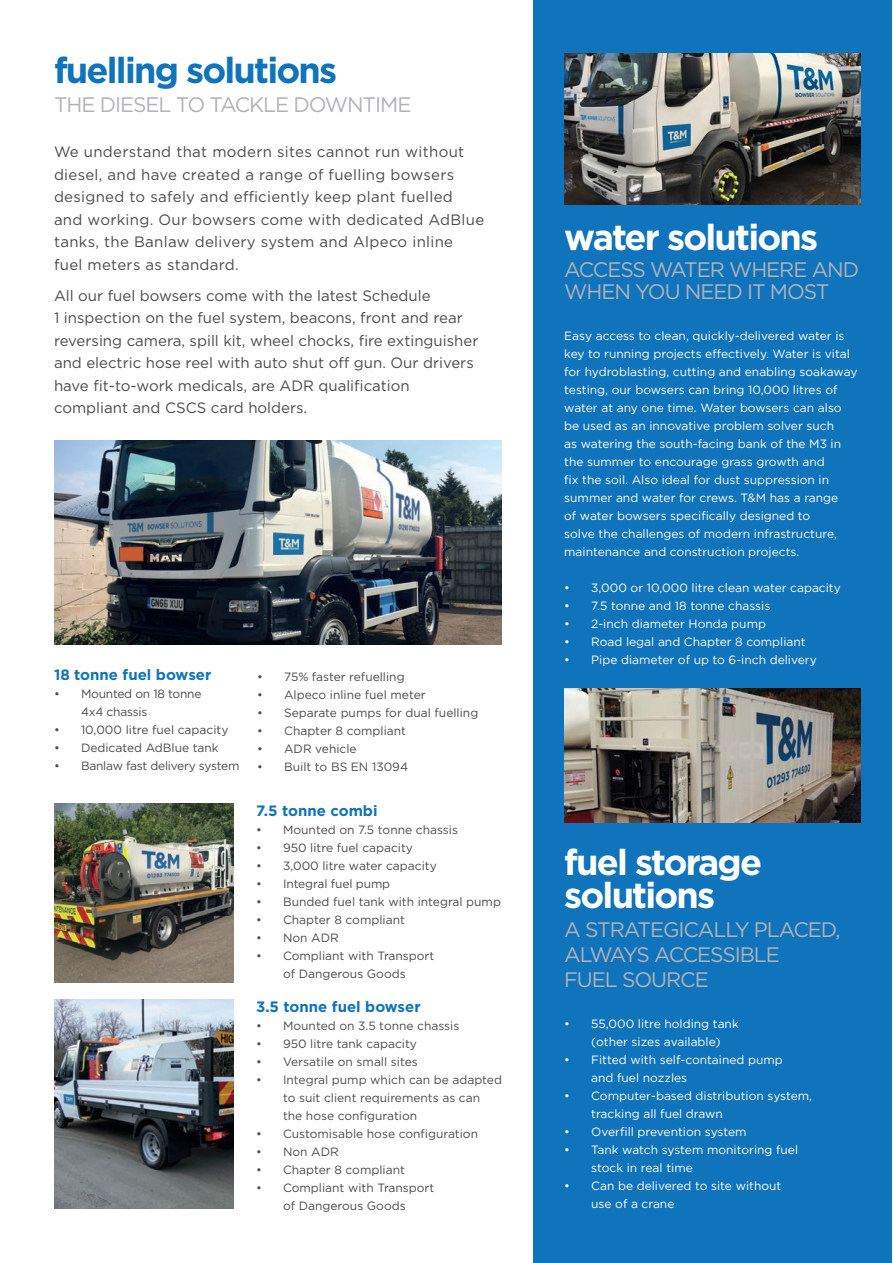
<style>
.page{position:relative;width:893px;height:1263px;background:#fff}
.page>*{position:absolute;margin:0;border:0;box-sizing:border-box;transform-origin:0 0}
.t1{font:700 36px/33px "Gotham";letter-spacing:-.05em;color:#fff}
.t2{font:700 36px "Gotham";letter-spacing:-.05em;color:#1074bc}
.t3{font:21px/25.2px "Gotham";letter-spacing:-.05em;color:#b2b3b7}
.t4{font:15px/22.5px "Gotham";color:#4b4c4d}
.t5{font:15px/22.5px "Gotham";letter-spacing:.02em;color:#4b4c4d}
.t6{font:700 15px "Gotham";color:#1074bc}
.t7{font:12px/18px "Gotham";color:#fff}
.t8{font:12px/18px "Gotham";color:#4b4c4d;text-align:center}
.t9{font:12px/18px "Gotham";letter-spacing:-.02em;color:#4b4c4d}
</style>
<div class="page">
<div style="left:534px;top:0;width:358px;height:1263px;background:#1074bc"></div>
<img style="left:55px;top:999px;width:179px;height:210px">
<img style="left:55px;top:441px;width:447px;height:203px">
<img style="left:564px;top:688px;width:297px;height:134px">
<img style="left:54px;top:804px;width:179px;height:178px">
<img style="left:564px;top:54px;width:297px;height:151px">
<p class="t2" style="left:54px;top:46px;width:285px">fuelling solutions</p>
<p class="t3" style="left:54px;top:92px;width:359px">THE DIESEL TO TACKLE DOWNTIME</p>
<p class="t5" style="left:54px;top:140px;width:432px">We understand that modern sites cannot run without diesel, and have created a range of fuelling bowsers designed to safely and efficiently keep plant fuelled and working. Our bowsers come with dedicated AdBlue tanks, the Banlaw delivery system and Alpeco inline fuel meters as standard.</p>
<p class="t4" style="left:54px;top:284px;width:426px">All our fuel bowsers come with the latest Schedule<br>1 inspection on the fuel system, beacons, front and rear reversing camera, spill kit, wheel chocks, fire extinguisher and electric hose reel with auto shut off gun. Our drivers have fit-to-work medicals, are ADR qualification compliant and CSCS card holders.</p>
<p class="t6" style="left:54px;top:665px;width:159px">18 tonne fuel bowser</p>
<p class="t9" style="left:81px;top:684px;width:122px;text-indent:-27px">• Mounted on 18 tonne<br>4x4 chassis</p>
<p class="t8" style="left:54px;top:720px;width:176px">• 10,000 litre fuel capacity</p>
<p class="t8" style="left:54px;top:738px;width:166px">• Dedicated AdBlue tank</p>
<p class="t9" style="left:54px;top:756px;width:187px">• Banlaw fast delivery system</p>
<p class="t8" style="left:257px;top:667px;width:149px">• 75% faster refuelling</p>
<p class="t8" style="left:257px;top:685px;width:170px">• Alpeco inline fuel meter</p>
<p class="t8" style="left:257px;top:703px;width:223px">• Separate pumps for dual fuelling</p>
<p class="t8" style="left:257px;top:721px;width:150px">• Chapter 8 compliant</p>
<p class="t8" style="left:257px;top:739px;width:101px">• ADR vehicle</p>
<p class="t8" style="left:257px;top:757px;width:152px">• Built to BS EN 13094</p>
<p class="t6" style="left:256px;top:801px;width:123px">7.5 tonne combi</p>
<p class="t8" style="left:256px;top:820px;width:203px">• Mounted on 7.5 tonne chassis</p>
<p class="t8" style="left:256px;top:838px;width:159px">• 950 litre fuel capacity</p>
<p class="t8" style="left:256px;top:856px;width:182px">• 3,000 litre water capacity</p>
<p class="t8" style="left:256px;top:874px;width:136px">• Integral fuel pump</p>
<p class="t8" style="left:256px;top:892px;width:246px">• Bunded fuel tank with integral pump</p>
<p class="t8" style="left:256px;top:910px;width:150px">• Chapter 8 compliant</p>
<p class="t8" style="left:256px;top:928px;width:84px">• Non ADR</p>
<p class="t8" style="left:256px;top:946px;width:180px">• Compliant with Transport of Dangerous Goods</p>
<p class="t6" style="left:256px;top:996px;width:166px">3.5 tonne fuel bowser</p>
<p class="t8" style="left:256px;top:1016px;width:205px">• Mounted on 3.5 tonne chassis</p>
<p class="t8" style="left:256px;top:1034px;width:162px">• 950 litre tank capacity</p>
<p class="t8" style="left:256px;top:1052px;width:163px">• Versatile on small sites</p>
<p class="t8" style="left:283px;top:1070px;width:220px;text-align:left;text-indent:-27px">• Integral pump which can be adapted to suit client requirements as can the hose configuration</p>
<p class="t8" style="left:256px;top:1124px;width:224px">• Customisable hose configuration</p>
<p class="t8" style="left:256px;top:1142px;width:84px">• Non ADR</p>
<p class="t8" style="left:256px;top:1160px;width:150px">• Chapter 8 compliant</p>
<p class="t8" style="left:256px;top:1178px;width:180px">• Compliant with Transport of Dangerous Goods</p>
<p class="t1" style="left:564px;top:221px;width:256px">water solutions</p>
<p class="t3" style="left:564px;top:258px;width:296px;line-height:22.5px">ACCESS WATER WHERE AND<br>WHEN YOU NEED IT MOST</p>
<p class="t7" style="left:564px;top:326px;width:295px">Easy access to clean, quickly-delivered water is key to running projects effectively. Water is vital for hydroblasting, cutting and enabling soakaway testing, our bowsers can bring 10,000 litres of water at any one time. Water bowsers can also be used as an innovative problem solver such<br>as watering the south-facing bank of the M3 in the summer to encourage grass growth and<br>fix the soil. Also ideal for dust suppression in summer and water for crews. T&amp;M has a range<br>of water bowsers specifically designed to<br>solve the challenges of modern infrastructure, maintenance and construction projects.</p>
<p class="t7" style="left:564px;top:578px;width:278px">• 3,000 or 10,000 litre clean water capacity</p>
<p class="t7" style="left:564px;top:596px;width:208px">• 7.5 tonne and 18 tonne chassis</p>
<p class="t7" style="left:564px;top:614px;width:203px">• 2-inch diameter Honda pump</p>
<p class="t7" style="left:564px;top:632px;width:243px">• Road legal and Chapter 8 compliant</p>
<p class="t7" style="left:564px;top:650px;width:254px">• Pipe diameter of up to 6-inch delivery</p>
<p class="t1" style="left:564px;top:845px;width:199px">fuel storage solutions</p>
<p class="t3" style="left:564px;top:916px;width:278px">A STRATEGICALLY PLACED,<br>ALWAYS ACCESSIBLE<br>FUEL SOURCE</p>
<p class="t7" style="left:591px;top:1014px;width:149px;text-indent:-27px">• 55,000 litre holding tank (other sizes available)</p>
<p class="t7" style="left:591px;top:1050px;width:193px;text-indent:-27px">• Fitted with self-contained pump and fuel nozzles</p>
<p class="t7" style="left:591px;top:1086px;width:222px;text-indent:-27px">• Computer-based distribution system, tracking all fuel drawn</p>
<p class="t7" style="left:564px;top:1122px;width:184px">• Overfill prevention system</p>
<p class="t7" style="left:591px;top:1140px;width:208px;text-indent:-27px">• Tank watch system monitoring fuel stock in real time</p>
<p class="t7" style="left:591px;top:1176px;width:192px;text-indent:-27px">• Can be delivered to site without use of a crane</p>
</div>
